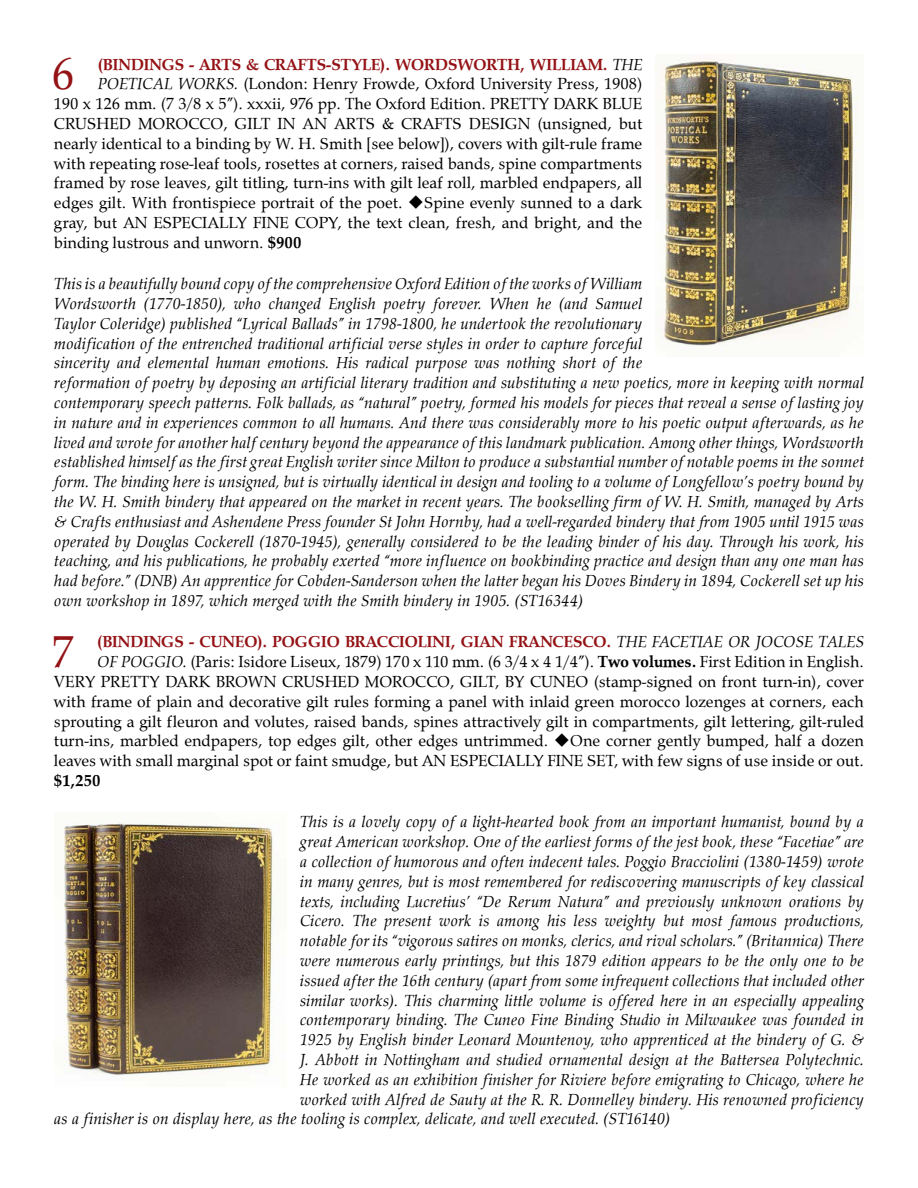
<style>
.page{position:relative;width:918px;height:1188px;background:#fff}
.page>*{position:absolute;margin:0;border:0;box-sizing:border-box;transform-origin:0 0}
.t1{font:45.75px "URW Palladio";color:#941215}
.t2{font:italic 16.5px/19.8px "URW Palladio";color:#000}
.t3{font:16.5px/19.8px "URW Palladio";color:#000;text-align:right}
.t4{font:700 16.5px "URW Palladio";color:#941215}
.t5{font:700 16.5px "URW Palladio";color:#000}
.s1{font-weight:400;font-style:italic;color:#000}
.s2{font-style:italic}
.s3{font-weight:700}
.s4{font-weight:700;color:#941215}
</style>
<div class="page">
<img style="left:656px;top:58px;width:203px;height:294px">
<img style="left:63px;top:821px;width:217px;height:254px">
<h1 class="t1" style="left:52px;top:46px;width:25px">6</h1>
<p class="t4" style="left:98px;top:54px;width:546px">(BINDINGS - ARTS &amp; CRAFTS-STYLE). WORDSWORTH, WILLIAM. <span class="s1">THE</span></p>
<p class="t3" style="left:98px;top:74px;width:546px"><span class="s2">POETICAL WORKS.</span> (London: Henry Frowde, Oxford University Press, 1908)</p>
<p class="t3" style="left:54px;top:94px;width:590px">190 x 126 mm. (7 3/8 x 5”). xxxii, 976 pp. The Oxford Edition. PRETTY DARK BLUE</p>
<p class="t3" style="left:54px;top:114px;width:590px">CRUSHED MOROCCO, GILT IN AN ARTS &amp; CRAFTS DESIGN (unsigned, but</p>
<p class="t3" style="left:54px;top:133px;width:590px">nearly identical to a binding by W. H. Smith [see below]), covers with gilt-rule frame</p>
<p class="t3" style="left:54px;top:153px;width:590px">with repeating rose-leaf tools, rosettes at corners, raised bands, spine compartments</p>
<p class="t3" style="left:54px;top:173px;width:590px">framed by rose leaves, gilt titling, turn-ins with gilt leaf roll, marbled endpapers, all</p>
<p class="t3" style="left:54px;top:193px;width:590px">edges gilt. With frontispiece portrait of the poet. ◆Spine evenly sunned to a dark</p>
<p class="t3" style="left:54px;top:213px;width:590px">gray, but AN ESPECIALLY FINE COPY, the text clean, fresh, and bright, and the</p>
<p class="t3" style="left:54px;top:232px;width:249px">binding lustrous and unworn. <span class="s3">$900</span></p>
<p class="t2" style="left:54px;top:274px;width:812px">This is a beautifully bound copy of the comprehensive Oxford Edition of the works of William<br>Wordsworth (1770-1850), who changed English poetry forever. When he (and Samuel<br>Taylor Coleridge) published “Lyrical Ballads” in 1798-1800, he undertook the revolutionary<br>modification of the entrenched traditional artificial verse styles in order to capture forceful<br>sincerity and elemental human emotions. His radical purpose was nothing short of the<br>reformation of poetry by deposing an artificial literary tradition and substituting a new poetics, more in keeping with normal contemporary speech patterns. Folk ballads, as “natural” poetry, formed his models for pieces that reveal a sense of lasting joy in nature and in experiences common to all humans. And there was considerably more to his poetic output afterwards, as he lived and wrote for another half century beyond the appearance of this landmark publication. Among other things, Wordsworth established himself as the first great English writer since Milton to produce a substantial number of notable poems in the sonnet form. The binding here is unsigned, but is virtually identical in design and tooling to a volume of Longfellow’s poetry bound by the W. H. Smith bindery that appeared on the market in recent years. The bookselling firm of W. H. Smith, managed by Arts &amp; Crafts enthusiast and Ashendene Press founder St John Hornby, had a well-regarded bindery that from 1905 until 1915 was operated by Douglas Cockerell (1870-1945), generally considered to be the leading binder of his day. Through his work, his teaching, and his publications, he probably exerted “more influence on bookbinding practice and design than any one man has had before.” (DNB) An apprentice for Cobden-Sanderson when the latter began his Doves Bindery in 1894, Cockerell set up his own workshop in 1897, which merged with the Smith bindery in 1905. (ST16344)</p>
<h1 class="t1" style="left:51px;top:624px;width:25px">7</h1>
<p class="t3" style="left:54px;top:632px;width:812px"><span class="s4">(BINDINGS - CUNEO). POGGIO BRACCIOLINI, GIAN FRANCESCO.</span> <span class="s2">THE FACETIAE OR JOCOSE TALES<br>OF POGGIO.</span> (Paris: Isidore Liseux, 1879) 170 x 110 mm. (6 3/4 x 4 1/4”). <span class="s3">Two volumes.</span> First Edition in English.<br>VERY PRETTY DARK BROWN CRUSHED MOROCCO, GILT, BY CUNEO (stamp-signed on front turn-in), cover with frame of plain and decorative gilt rules forming a panel with inlaid green morocco lozenges at corners, each sprouting a gilt fleuron and volutes, raised bands, spines attractively gilt in compartments, gilt lettering, gilt-ruled turn-ins, marbled endpapers, top edges gilt, other edges untrimmed. ◆One corner gently bumped, half a dozen leaves with small marginal spot or faint smudge, but AN ESPECIALLY FINE SET, with few signs of use inside or out.</p>
<p class="t5" style="left:54px;top:770px;width:48px">$1,250</p>
<p class="t2" style="left:300px;top:812px;width:566px">This is a lovely copy of a light-hearted book from an important humanist, bound by a</p>
<p class="t2" style="left:300px;top:832px;width:566px">great American workshop. One of the earliest forms of the jest book, these “Facetiae” are</p>
<p class="t2" style="left:300px;top:852px;width:566px">a collection of humorous and often indecent tales. Poggio Bracciolini (1380-1459) wrote</p>
<p class="t2" style="left:300px;top:872px;width:566px">in many genres, but is most remembered for rediscovering manuscripts of key classical</p>
<p class="t2" style="left:300px;top:891px;width:566px">texts, including Lucretius’ “De Rerum Natura” and previously unknown orations by</p>
<p class="t2" style="left:300px;top:911px;width:566px">Cicero. The present work is among his less weighty but most famous productions,</p>
<p class="t2" style="left:300px;top:931px;width:566px">notable for its “vigorous satires on monks, clerics, and rival scholars.” (Britannica) There</p>
<p class="t2" style="left:300px;top:951px;width:566px">were numerous early printings, but this 1879 edition appears to be the only one to be</p>
<p class="t2" style="left:300px;top:971px;width:566px">issued after the 16th century (apart from some infrequent collections that included other</p>
<p class="t2" style="left:300px;top:990px;width:566px">similar works). This charming little volume is offered here in an especially appealing</p>
<p class="t2" style="left:300px;top:1010px;width:566px">contemporary binding. The Cuneo Fine Binding Studio in Milwaukee was founded in</p>
<p class="t2" style="left:300px;top:1030px;width:566px">1925 by English binder Leonard Mountenoy, who apprenticed at the bindery of G. &amp;</p>
<p class="t2" style="left:300px;top:1050px;width:566px">J. Abbott in Nottingham and studied ornamental design at the Battersea Polytechnic.</p>
<p class="t2" style="left:300px;top:1070px;width:566px">He worked as an exhibition finisher for Riviere before emigrating to Chicago, where he</p>
<p class="t2" style="left:300px;top:1089px;width:566px">worked with Alfred de Sauty at the R. R. Donnelley bindery. His renowned proficiency</p>
<p class="t2" style="left:54px;top:1109px;width:618px">as a finisher is on display here, as the tooling is complex, delicate, and well executed. (ST16140)</p>
</div>
